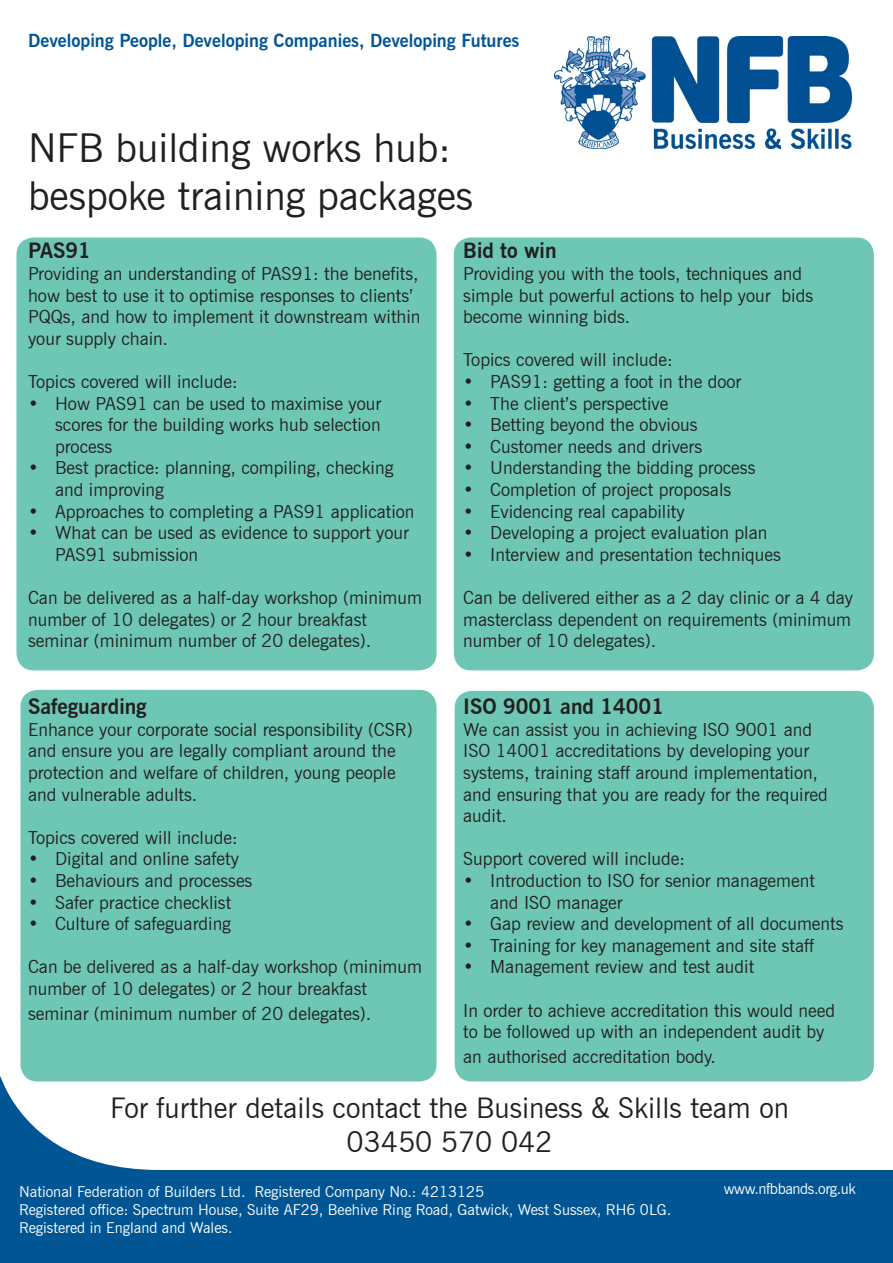
<style>
.page{position:relative;width:893px;height:1263px;background:#fff}
.page>*{position:absolute;margin:0;border:0;box-sizing:border-box;transform-origin:0 0}
.t1{font:39.9px/47.8px "News Gothic BT";color:#231f20}
.t2{font:28.5px "News Gothic BT";color:#231f20}
.t3{font:700 21px "News Gothic BT";color:#231f20}
.t4{font:18px/21.6px "News Gothic BT";color:#231f20}
.t5{font:700 18px "News Gothic BT";color:#005595}
.t6{font:15px "News Gothic BT";color:#fff}
.t7{font:15px "News Gothic BT";letter-spacing:-.025em;color:#fff}
.t8{font:10.5px "News Gothic BT";color:#fff}
</style>
<div class="page">
<div style="left:454px;top:690px;width:421px;height:392px;background:#6dc7b4;border-radius:18px"></div>
<div style="left:20px;top:689px;width:417px;height:393px;background:#6dc7b4;border-radius:18px"></div>
<div style="left:453px;top:237px;width:422px;height:434px;background:#6dc7b4;border-radius:18px"></div>
<div style="left:452px;top:236px;width:423px;height:436px;border:2px solid #fff;border-radius:18px"></div>
<svg style="left:0;top:1002px;width:893px;height:189px"></svg>
<img style="left:554px;top:37px;width:299px;height:112px">
<div style="left:0;top:1191px;width:893px;height:72px;background:#005595"></div>
<div style="left:16px;top:237px;width:421px;height:434px;background:#6dc7b4;border-radius:18px"></div>
<div style="left:15px;top:236px;width:423px;height:436px;border:2px solid #fff;border-radius:18px"></div>
<p class="t5" style="left:28px;top:30px;width:493px">Developing People, Developing Companies, Developing Futures</p>
<p class="t1" style="left:28px;top:123px;width:447px">NFB building works hub: bespoke training packages</p>
<p class="t3" style="left:28px;top:238px;width:64px">PAS91</p>
<p class="t4" style="left:28px;top:263px;width:394px">Providing an understanding of PAS91: the benefits, how best to use it to optimise responses to clients’ PQQs, and how to implement it downstream within your supply chain.</p>
<p class="t4" style="left:28px;top:371px;width:211px">Topics covered will include:</p>
<p class="t4" style="left:55px;top:392px;width:328px;text-align:justify;text-indent:-27px">• How PAS91 can be used to maximise your scores for the building works hub selection process</p>
<p class="t4" style="left:55px;top:457px;width:340px;text-indent:-27px">• Best practice: planning, compiling, checking and improving</p>
<p class="t4" style="left:28px;top:500px;width:388px">• Approaches to completing a PAS91 application</p>
<p class="t4" style="left:55px;top:522px;width:355px;text-indent:-27px">• What can be used as evidence to support your<br>PAS91 submission</p>
<p class="t4" style="left:28px;top:587px;width:395px">Can be delivered as a half-day workshop (minimum number of 10 delegates) or 2 hour breakfast seminar (minimum number of 20 delegates).</p>
<p class="t3" style="left:28px;top:694px;width:120px">Safeguarding</p>
<p class="t4" style="left:28px;top:718px;width:386px">Enhance your corporate social responsibility (CSR) and ensure you are legally compliant around the protection and welfare of children, young people and vulnerable adults.</p>
<p class="t4" style="left:28px;top:826px;width:211px">Topics covered will include:</p>
<p class="t4" style="left:28px;top:848px;width:212px">• Digital and online safety</p>
<p class="t4" style="left:28px;top:870px;width:226px">• Behaviours and processes</p>
<p class="t4" style="left:28px;top:891px;width:205px">• Safer practice checklist</p>
<p class="t4" style="left:28px;top:913px;width:204px">• Culture of safeguarding</p>
<p class="t4" style="left:28px;top:956px;width:395px">Can be delivered as a half-day workshop (minimum number of 10 delegates) or 2 hour breakfast</p>
<p class="t4" style="left:28px;top:1003px;width:345px">seminar (minimum number of 20 delegates).</p>
<p class="t3" style="left:463px;top:238px;width:95px">Bid to win</p>
<p class="t4" style="left:463px;top:263px;width:351px">Providing you with the tools, techniques and simple but powerful actions to help your bids become winning bids.</p>
<p class="t4" style="left:463px;top:349px;width:211px">Topics covered will include:</p>
<p class="t4" style="left:463px;top:371px;width:280px">• PAS91: getting a foot in the door</p>
<p class="t4" style="left:463px;top:392px;width:207px">• The client’s perspective</p>
<p class="t4" style="left:463px;top:414px;width:236px">• Betting beyond the obvious</p>
<p class="t4" style="left:463px;top:435px;width:241px">• Customer needs and drivers</p>
<p class="t4" style="left:463px;top:457px;width:294px">• Understanding the bidding process</p>
<p class="t4" style="left:463px;top:479px;width:270px">• Completion of project proposals</p>
<p class="t4" style="left:463px;top:500px;width:223px">• Evidencing real capability</p>
<p class="t4" style="left:463px;top:522px;width:306px">• Developing a project evaluation plan</p>
<p class="t4" style="left:463px;top:543px;width:319px">• Interview and presentation techniques</p>
<p class="t4" style="left:463px;top:587px;width:391px;text-align:justify">Can be delivered either as a 2 day clinic or a 4 day masterclass dependent on requirements (minimum number of 10 delegates).</p>
<p class="t3" style="left:463px;top:694px;width:202px">ISO 9001 and 14001</p>
<p class="t4" style="left:463px;top:718px;width:366px">We can assist you in achieving ISO 9001 and ISO 14001 accreditations by developing your systems, training staff around implementation, and ensuring that you are ready for the required audit.</p>
<p class="t4" style="left:463px;top:848px;width:223px">Support covered will include:</p>
<p class="t4" style="left:490px;top:870px;width:326px;text-indent:-27px">• Introduction to ISO for senior management and ISO manager</p>
<p class="t4" style="left:463px;top:913px;width:382px">• Gap review and development of all documents</p>
<p class="t4" style="left:463px;top:934px;width:352px">• Training for key management and site staff</p>
<p class="t4" style="left:463px;top:956px;width:293px">• Management review and test audit</p>
<p class="t4" style="left:463px;top:999px;width:374px">In order to achieve accreditation this would need to be followed up with an independent audit by</p>
<p class="t4" style="left:463px;top:1046px;width:254px">an authorised accreditation body.</p>
<p class="t2" style="left:110px;top:1091px;width:680px">For further details contact the Business &amp; Skills team on</p>
<p class="t2" style="left:347px;top:1125px;width:207px">03450 570 042</p>
<p class="t6" style="left:19px;top:1183px;width:467px">National Federation of Builders Ltd. Registered Company No.: 4213125</p>
<p class="t6" style="left:19px;top:1201px;width:654px">Registered office: Spectrum House, Suite AF29, Beehive Ring Road, Gatwick, West Sussex, RH6 0LG.</p>
<p class="t6" style="left:19px;top:1219px;width:215px">Registered in England and Wales.</p>
<p class="t8" style="left:36px;top:1189px;width:324px">National Federation of Builders Ltd. Registered Company No. 4213125.</p>
<p class="t8" style="left:36px;top:1202px;width:468px">Registered address: Spectrum House, Suite AF29, Beehive Ring Road, Gatwick, West Sussex, RH6 0LG.</p>
<p class="t7" style="left:724px;top:1180px;width:134px">www.nfbbands.org.uk</p>
</div>
